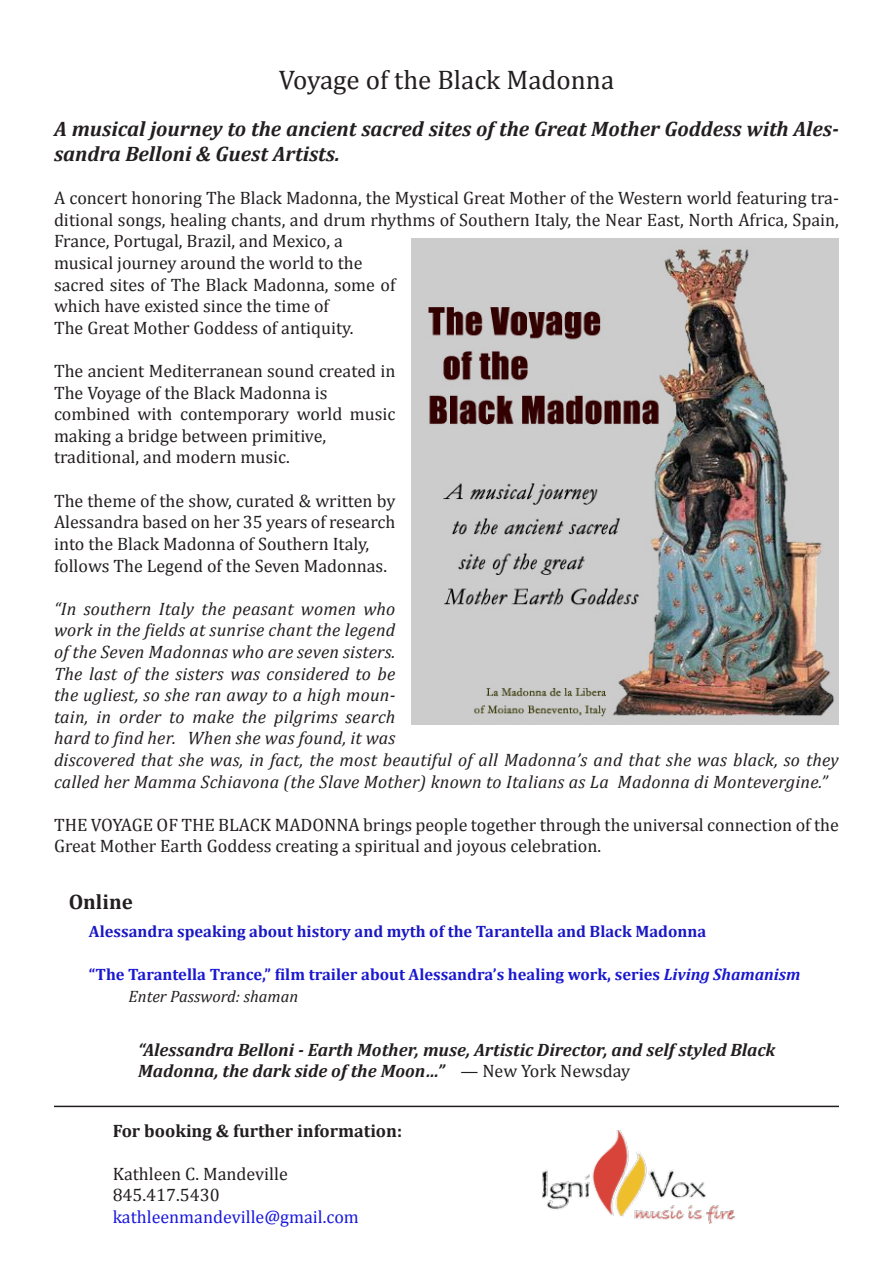
<style>
.page{position:relative;width:893px;height:1263px;background:#fff}
.page>*{position:absolute;margin:0;border:0;box-sizing:border-box;transform-origin:0 0}
.t1{font:27px "Cambria";color:#231f20}
.t2{font:italic 700 21px/25.2px "Cambria";color:#231f20}
.t3{font:700 21px "Cambria";color:#231f20}
.t4{font:18px/21.6px "Cambria";color:#231f20}
.t5{font:italic 18px/21.6px "Cambria";letter-spacing:.01em;color:#231f20;text-align:justify}
.t6{font:italic 700 18px/21.6px "Cambria";color:#231f20}
.t7{font:700 18px "Cambria";color:#231f20}
.t8{font:18px "Cambria";color:#1a18dc}
.t9{font:700 16.5px "Cambria";color:#1a18d0}
.t10{font:700 16.5px "Cambria";color:#1a18c3}
.t11{font:italic 16.5px "Cambria";color:#231f20}
.s1{font-style:italic}
.s2{font-weight:400;font-style:normal}
</style>
<div class="page">
<img style="left:542px;top:1130px;width:193px;height:93px">
<img style="left:412px;top:238px;width:427px;height:486px">
<hr style="left:54px;top:1106px;width:785px;height:1px;background:#231f20">
<p class="t1" style="left:279px;top:64px;width:337px">Voyage of the Black Madonna</p>
<p class="t2" style="left:54px;top:115px;width:786px">A musical journey to the ancient sacred sites of the Great Mother Goddess with Ales&shy;sandra Belloni &amp; Guest Artists.</p>
<p class="t4" style="left:54px;top:187px;width:786px;text-align:justify">A concert honoring The Black Madonna, the Mystical Great Mother of the Western world featuring tra&shy;ditional songs, healing chants, and drum rhythms of Southern Italy, the Near East, North Africa, Spain, France, Portugal, Brazil, and Mexico, a</p>
<p class="t4" style="left:54px;top:252px;width:310px">musical journey around the world to the</p>
<p class="t4" style="left:54px;top:274px;width:343px">sacred sites of The Black Madonna, some of which have existed since the time of</p>
<p class="t4" style="left:54px;top:317px;width:301px">The Great Mother Goddess of antiquity.</p>
<p class="t4" style="left:54px;top:360px;width:343px">The ancient Mediterranean sound created in<br>The Voyage of the Black Madonna is</p>
<p class="t4" style="left:54px;top:403px;width:343px">combined with contemporary world music making a bridge between primitive,</p>
<p class="t4" style="left:54px;top:446px;width:237px">traditional, and modern music.</p>
<p class="t4" style="left:54px;top:490px;width:343px;text-align:justify">The theme of the show, curated &amp; written by Alessandra based on her 35 years of research into the Black Madonna of Southern Italy,</p>
<p class="t4" style="left:54px;top:554px;width:335px">follows The Legend of the Seven Madonnas.</p>
<p class="t5" style="left:54px;top:597px;width:343px">“In southern Italy the peasant women who work in the fields at sunrise chant the legend of the Seven Madonnas who are seven sisters.</p>
<p class="t5" style="left:54px;top:662px;width:786px;text-align:left">The last of the sisters was considered to be<br>the ugliest, so she ran away to a high moun-<br>tain, in order to make the pilgrims search<br>hard to find her. When she was found, it was<br>discovered that she was, in fact, the most beautiful of all Madonna’s and that she was black, so they called her Mamma Schiavona (the Slave Mother) known to Italians as La Madonna di Montevergine.”</p>
<p class="t4" style="left:54px;top:814px;width:786px">THE VOYAGE OF THE BLACK MADONNA brings people together through the universal connection of the<br>Great Mother Earth Goddess creating a spiritual and joyous celebration.</p>
<p class="t3" style="left:69px;top:887px;width:66px">Online</p>
<p class="t10" style="left:89px;top:920px;width:619px">Alessandra speaking about history and myth of the Tarantella and Black Madonna</p>
<p class="t9" style="left:89px;top:963px;width:713px">“The Tarantella Trance,” film trailer about Alessandra’s healing work, series <span class="s1">Living Shamanism</span></p>
<p class="t11" style="left:129px;top:985px;width:171px">Enter Password: shaman</p>
<p class="t6" style="left:138px;top:1038px;width:638px">“Alessandra Belloni - Earth Mother, muse, Artistic Director, and self styled Black<br>Madonna, the dark side of the Moon…” <span class="s2">— New York Newsday</span></p>
<p class="t7" style="left:113px;top:1118px;width:291px">For booking &amp; further information:</p>
<p class="t4" style="left:113px;top:1163px;width:177px">Kathleen C. Mandeville</p>
<p class="t4" style="left:113px;top:1184px;width:109px">845.417.5430</p>
<p class="t8" style="left:113px;top:1206px;width:248px">kathleenmandeville@gmail.com</p>
</div>
